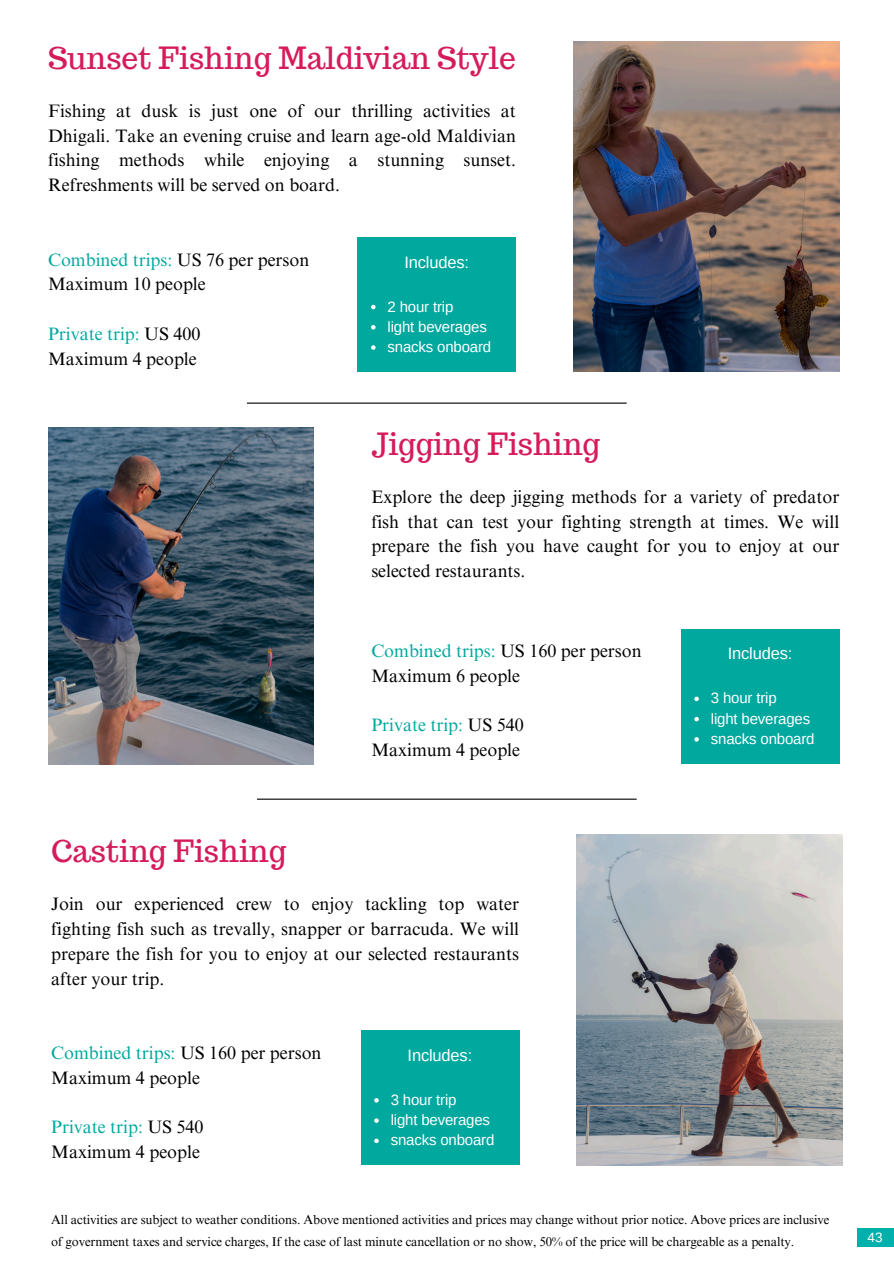
<style>
.page{position:relative;width:894px;height:1264px;background:#fff}
.page>*{position:absolute;margin:0;border:0;box-sizing:border-box;transform-origin:0 0}
.t1{font:30px "Trocchi";color:#d51c59}
.t2{font:18px/24.8px "Times NRMT Pro";color:#000}
.t3{font:16.5px "Arimo";letter-spacing:-.01em;color:#fff}
.t4{font:15px "Arimo";letter-spacing:-.01em;color:#fff}
.t5{font:13.5px "Arimo";color:#fff}
.t6{font:12.75px/22.4px "Times NRMT Pro";letter-spacing:-.005em;color:#000}
.s1{color:#00a89e}
</style>
<div class="page">
<div style="left:357px;top:237px;width:159px;height:134px;background:#00a89e"></div>
<svg style="left:371px;top:305px;width:4px;height:4px"></svg>
<svg style="left:371px;top:325px;width:4px;height:4px"></svg>
<svg style="left:371px;top:345px;width:4px;height:5px"></svg>
<img style="left:573px;top:41px;width:266px;height:330px">
<div style="left:680px;top:629px;width:159px;height:134px;background:#00a89e"></div>
<svg style="left:694px;top:696px;width:4px;height:5px"></svg>
<svg style="left:694px;top:717px;width:4px;height:4px"></svg>
<svg style="left:694px;top:737px;width:4px;height:4px"></svg>
<hr style="left:247px;top:402px;width:379px;height:1px;background:#000">
<hr style="left:257px;top:798px;width:379px;height:1px;background:#000">
<div style="left:361px;top:1030px;width:158px;height:134px;background:#00a89e"></div>
<svg style="left:374px;top:1098px;width:4px;height:4px"></svg>
<svg style="left:374px;top:1118px;width:4px;height:4px"></svg>
<svg style="left:374px;top:1138px;width:4px;height:5px"></svg>
<img style="left:576px;top:834px;width:266px;height:331px">
<div style="left:856px;top:1228px;width:37px;height:18px;background:#00b0aa"></div>
<img style="left:48px;top:427px;width:266px;height:337px">
<p class="t1" style="left:48px;top:38px;width:469px">Sunset Fishing Maldivian Style</p>
<h1 class="t2" style="left:48px;top:101px;width:469px;text-align:justify">Fishing at dusk is just one of our thrilling activities at Dhigali. Take an evening cruise and learn age-old Maldivian fishing methods while enjoying a stunning sunset.<br>Refreshments will be served on board.</h1>
<h2 class="t2" style="left:48px;top:249px;width:263px"><span class="s1">Combined trips:</span> US 76 per person<br>Maximum 10 people</h2>
<h2 class="t2" style="left:48px;top:323px;width:154px"><span class="s1">Private trip:</span> US 400<br>Maximum 4 people</h2>
<h2 class="t3" style="left:404px;top:253px;width:66px">Includes:</h2>
<h2 class="t4" style="left:387px;top:298px;width:67px">2 hour trip</h2>
<p class="t4" style="left:387px;top:318px;width:101px">light beverages</p>
<p class="t4" style="left:387px;top:338px;width:105px">snacks onboard</p>
<p class="t1" style="left:371px;top:424px;width:230px">Jigging Fishing</p>
<p class="t2" style="left:371px;top:486px;width:469px;text-align:justify">Explore the deep jigging methods for a variety of predator fish that can test your fighting strength at times. We will prepare the fish you have caught for you to enjoy at our selected restaurants.</p>
<p class="t2" style="left:371px;top:640px;width:272px"><span class="s1">Combined trips:</span> US 160 per person<br>Maximum 6 people</p>
<h1 class="t2" style="left:371px;top:715px;width:154px"><span class="s1">Private trip:</span> US 540<br>Maximum 4 people</h1>
<h2 class="t3" style="left:727px;top:644px;width:66px">Includes:</h2>
<h2 class="t4" style="left:710px;top:689px;width:67px">3 hour trip</h2>
<h2 class="t4" style="left:710px;top:710px;width:101px">light beverages</h2>
<h2 class="t4" style="left:710px;top:730px;width:105px">snacks onboard</h2>
<p class="t1" style="left:51px;top:831px;width:236px">Casting Fishing</p>
<p class="t2" style="left:51px;top:894px;width:469px;text-align:justify">Join our experienced crew to enjoy tackling top water fighting fish such as trevally, snapper or barracuda. We will prepare the fish for you to enjoy at our selected restaurants after your trip.</p>
<p class="t2" style="left:51px;top:1042px;width:272px"><span class="s1">Combined trips:</span> US 160 per person<br>Maximum 4 people</p>
<p class="t2" style="left:51px;top:1116px;width:154px"><span class="s1">Private trip:</span> US 540<br>Maximum 4 people</p>
<h1 class="t3" style="left:407px;top:1045px;width:66px">Includes:</h1>
<h2 class="t4" style="left:390px;top:1091px;width:67px">3 hour trip</h2>
<h2 class="t4" style="left:390px;top:1111px;width:101px">light beverages</h2>
<h2 class="t4" style="left:390px;top:1131px;width:105px">snacks onboard</h2>
<p class="t6" style="left:51px;top:1210px;width:779px">All activities are subject to weather conditions. Above mentioned activities and prices may change without prior notice. Above prices are inclusive of government taxes and service charges, If the case of last minute cancellation or no show, 50% of the price will be chargeable as a penalty.</p>
<p class="t5" style="left:867px;top:1229px;width:17px">43</p>
</div>
